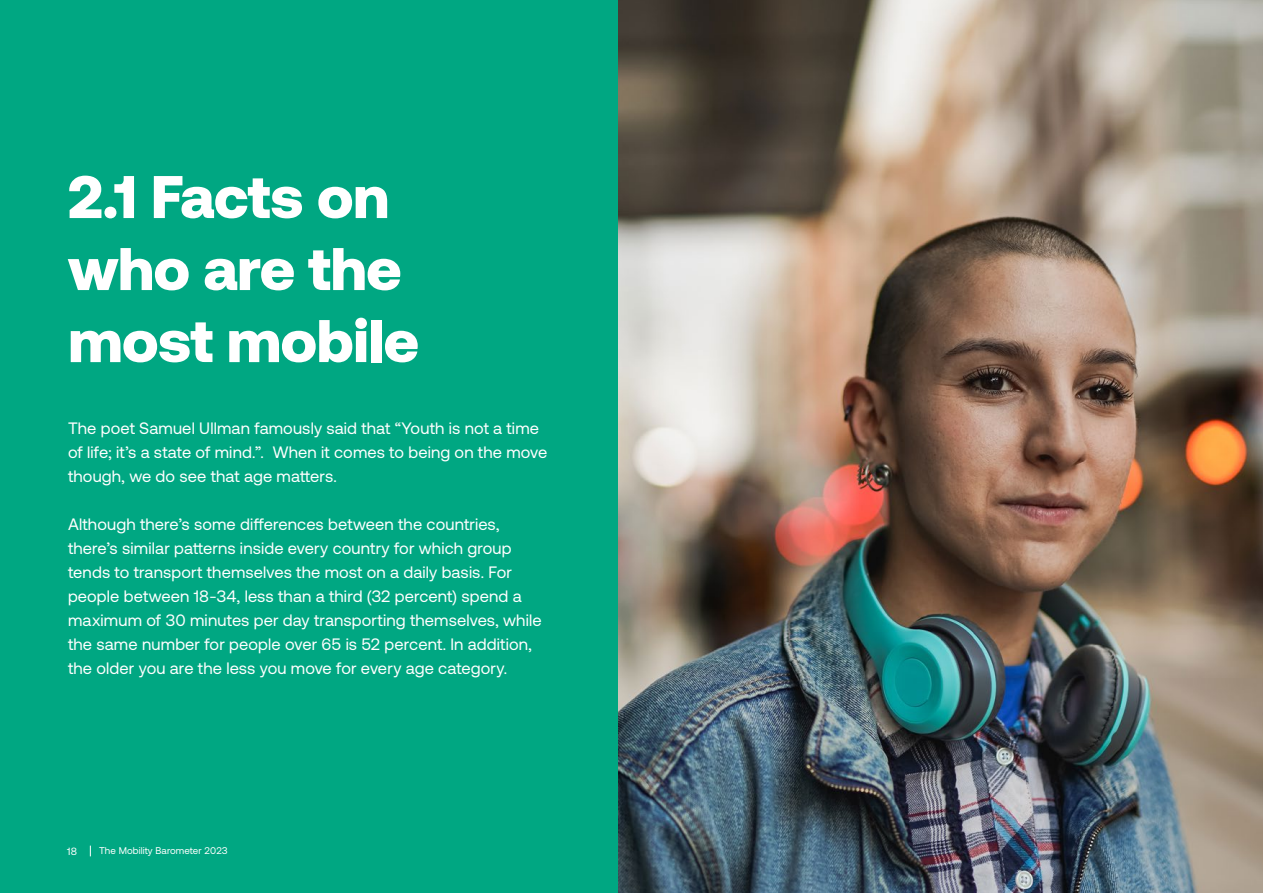
<style>
.page{position:relative;width:1263px;height:893px;background:#00a782}
.page>*{position:absolute;margin:0;border:0;box-sizing:border-box;transform-origin:0 0}
.t1{font:900 60px/72px "Aeonik";letter-spacing:-.01em;color:#fff}
.t2{font:16.5px/24px "Aeonik";letter-spacing:.01em;color:#fff}
.t3{font:10.5px "Aeonik";color:#fff}
.t4{font:9.75px "Aeonik";letter-spacing:.01em;color:#fff}
</style>
<div class="page">
<img style="left:619px;top:0;width:644px;height:893px">
<h1 class="t1" style="left:68px;top:160px;width:353px">2.1 Facts on who are the most mobile</h1>
<p class="t2" style="left:68px;top:416px;width:481px">The poet Samuel Ullman famously said that “Youth is not a time of life; it’s a state of mind.”. When it comes to being on the move though, we do see that age matters.</p>
<p class="t2" style="left:68px;top:512px;width:475px">Although there’s some differences between the countries, there’s similar patterns inside every country for which group tends to transport themselves the most on a daily basis. For people between 18-34, less than a third (32 percent) spend a maximum of 30 minutes per day transporting themselves, while the same number for people over 65 is 52 percent. In addition, the older you are the less you move for every age category.</p>
<p class="t3" style="left:67px;top:845px;width:11px">18</p>
<p class="t4" style="left:99px;top:845px;width:130px">The Mobility Barometer 2023</p>
</div>
